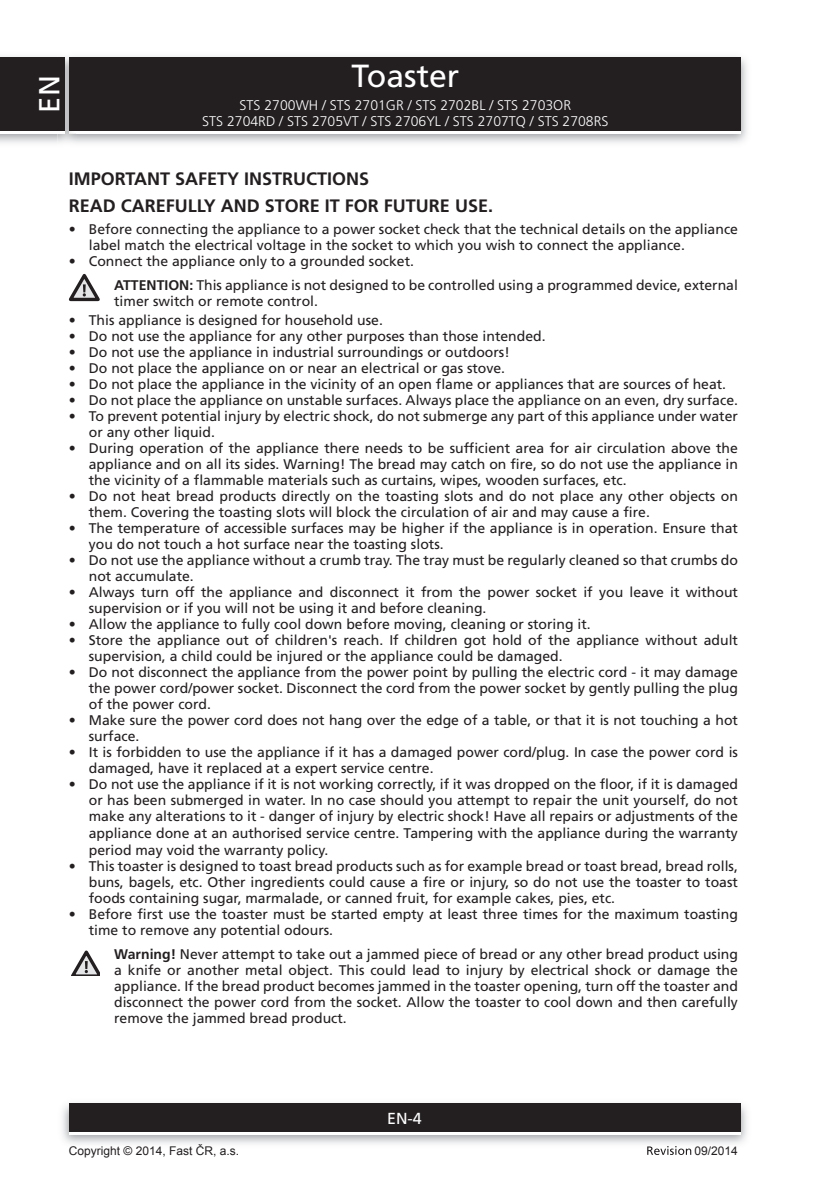
<style>
.page{position:relative;width:840px;height:1188px;background:#fff}
.page>*{position:absolute;margin:0;border:0;box-sizing:border-box;transform-origin:0 0}
.t1{font:32px "Frutiger CE";color:#fff}
.t2{font:29px "Frutiger CE";color:#fff}
.t3{font:700 18px/27.2px "Frutiger CE";color:#231f20}
.t4{font:16px "Frutiger CE";color:#fff}
.t5{font:14px/16px "Frutiger CE";color:#231f20}
.t6{font:300 14px/16.8px "Frutiger CE";color:#fff;text-align:center}
.t7{font:12px "Arial";color:#231f20}
.s1{font-weight:700}
</style>
<div class="page">
<div style="left:69px;top:57px;width:672px;height:74px;background:#231f20"></div>
<img style="left:62px;top:1103px;width:685px;height:41px">
<div style="left:69px;top:1107px;width:672px;height:28px;background:#fff"></div>
<div style="left:69px;top:1104px;width:672px;height:28px;background:#231f20"></div>
<img style="left:57px;top:54px;width:19px;height:91px">
<img style="left:69px;top:131px;width:7px;height:3px">
<svg style="left:69px;top:57px;width:7px;height:3px"></svg>
<img style="left:69px;top:60px;width:7px;height:71px">
<div style="left:0;top:60px;width:65px;height:74px;background:#fff"></div>
<div style="left:0;top:57px;width:65px;height:74px;background:#231f20"></div>
<svg style="left:647px;top:1146px;width:44px;height:9px"></svg>
<svg style="left:68px;top:273px;width:32px;height:29px"></svg>
<svg style="left:71px;top:950px;width:29px;height:26px"></svg>
<h2 class="t2" style="left:38px;top:113px;width:39px;rotate:-90deg">EN</h2>
<h1 class="t1" style="left:351px;top:63px;width:109px">Toaster</h1>
<p class="t6" style="left:202px;top:97px;width:408px">STS 2700WH / STS 2701GR / STS 2702BL / STS 2703OR<br>STS 2704RD / STS 2705VT / STS 2706YL / STS 2707TQ / STS 2708RS</p>
<p class="t3" style="left:69px;top:166px;width:426px">IMPORTANT SAFETY INSTRUCTIONS<br>READ CAREFULLY AND STORE IT FOR FUTURE USE.</p>
<p class="t5" style="left:89px;top:222px;width:650px;text-indent:-20px">• Before connecting the appliance to a power socket check that the technical details on the appliance label match the electrical voltage in the socket to which you wish to connect the appliance.</p>
<p class="t5" style="left:114px;top:250px;width:625px;line-height:24.2px;text-indent:-45px">• Connect the appliance only to a grounded socket.<br><span class="s1">ATTENTION:</span> This appliance is not designed to be controlled using a programmed device, external</p>
<p class="t5" style="left:114px;top:294px;width:205px">timer switch or remote control.</p>
<p class="t5" style="left:69px;top:313px;width:316px">• This appliance is designed for household use.</p>
<p class="t5" style="left:69px;top:329px;width:478px">• Do not use the appliance for any other purposes than those intended.</p>
<p class="t5" style="left:69px;top:345px;width:442px">• Do not use the appliance in industrial surroundings or outdoors!</p>
<p class="t5" style="left:69px;top:361px;width:438px">• Do not place the appliance on or near an electrical or gas stove.</p>
<p class="t5" style="left:69px;top:377px;width:659px">• Do not place the appliance in the vicinity of an open flame or appliances that are sources of heat.</p>
<p class="t5" style="left:69px;top:393px;width:670px">• Do not place the appliance on unstable surfaces. Always place the appliance on an even, dry surface.</p>
<p class="t5" style="left:89px;top:409px;width:650px;text-indent:-20px">• To prevent potential injury by electric shock, do not submerge any part of this appliance under water or any other liquid.</p>
<p class="t5" style="left:89px;top:441px;width:650px;text-align:justify;text-indent:-20px">• During operation of the appliance there needs to be sufficient area for air circulation above the appliance and on all its sides. Warning! The bread may catch on fire, so do not use the appliance in the vicinity of a flammable materials such as curtains, wipes, wooden surfaces, etc.</p>
<p class="t5" style="left:89px;top:489px;width:650px;text-indent:-20px">• Do not heat bread products directly on the toasting slots and do not place any other objects on them. Covering the toasting slots will block the circulation of air and may cause a fire.</p>
<p class="t5" style="left:89px;top:521px;width:650px;text-indent:-20px">• The temperature of accessible surfaces may be higher if the appliance is in operation. Ensure that you do not touch a hot surface near the toasting slots.</p>
<p class="t5" style="left:89px;top:553px;width:650px;text-indent:-20px">• Do not use the appliance without a crumb tray. The tray must be regularly cleaned so that crumbs do not accumulate.</p>
<p class="t5" style="left:89px;top:585px;width:650px;text-indent:-20px">• Always turn off the appliance and disconnect it from the power socket if you leave it without supervision or if you will not be using it and before cleaning.</p>
<p class="t5" style="left:69px;top:617px;width:523px">• Allow the appliance to fully cool down before moving, cleaning or storing it.</p>
<p class="t5" style="left:89px;top:633px;width:650px;text-indent:-20px">• Store the appliance out of children's reach. If children got hold of the appliance without adult supervision, a child could be injured or the appliance could be damaged.</p>
<p class="t5" style="left:89px;top:665px;width:650px;text-align:justify;text-indent:-20px">• Do not disconnect the appliance from the power point by pulling the electric cord - it may damage the power cord/power socket. Disconnect the cord from the power socket by gently pulling the plug of the power cord.</p>
<p class="t5" style="left:89px;top:713px;width:650px;text-indent:-20px">• Make sure the power cord does not hang over the edge of a table, or that it is not touching a hot surface.</p>
<p class="t5" style="left:89px;top:745px;width:650px;text-indent:-20px">• It is forbidden to use the appliance if it has a damaged power cord/plug. In case the power cord is damaged, have it replaced at a expert service centre.</p>
<p class="t5" style="left:89px;top:777px;width:650px;text-align:justify;text-indent:-20px">• Do not use the appliance if it is not working correctly, if it was dropped on the floor, if it is damaged or has been submerged in water. In no case should you attempt to repair the unit yourself, do not make any alterations to it - danger of injury by electric shock! Have all repairs or adjustments of the appliance done at an authorised service centre. Tampering with the appliance during the warranty period may void the warranty policy.</p>
<p class="t5" style="left:89px;top:859px;width:650px;text-align:justify;text-indent:-20px">• This toaster is designed to toast bread products such as for example bread or toast bread, bread rolls, buns, bagels, etc. Other ingredients could cause a fire or injury, so do not use the toaster to toast foods containing sugar, marmalade, or canned fruit, for example cakes, pies, etc.</p>
<p class="t5" style="left:89px;top:907px;width:650px;text-indent:-20px">• Before first use the toaster must be started empty at least three times for the maximum toasting time to remove any potential odours.</p>
<p class="t5" style="left:114px;top:948px;width:625px;text-align:justify"><span class="s1">Warning!</span> Never attempt to take out a jammed piece of bread or any other bread product using a knife or another metal object. This could lead to injury by electrical shock or damage the appliance. If the bread product becomes jammed in the toaster opening, turn off the toaster and disconnect the power cord from the socket. Allow the toaster to cool down and then carefully remove the jammed bread product.</p>
<p class="t4" style="left:387px;top:1112px;width:36px">EN-4</p>
<p class="t7" style="left:69px;top:1144px;width:172px">Copyright © 2014, Fast ČR, a.s.</p>
<p class="t7" style="left:694px;top:1144px;width:45px">09/2014</p>
</div>
